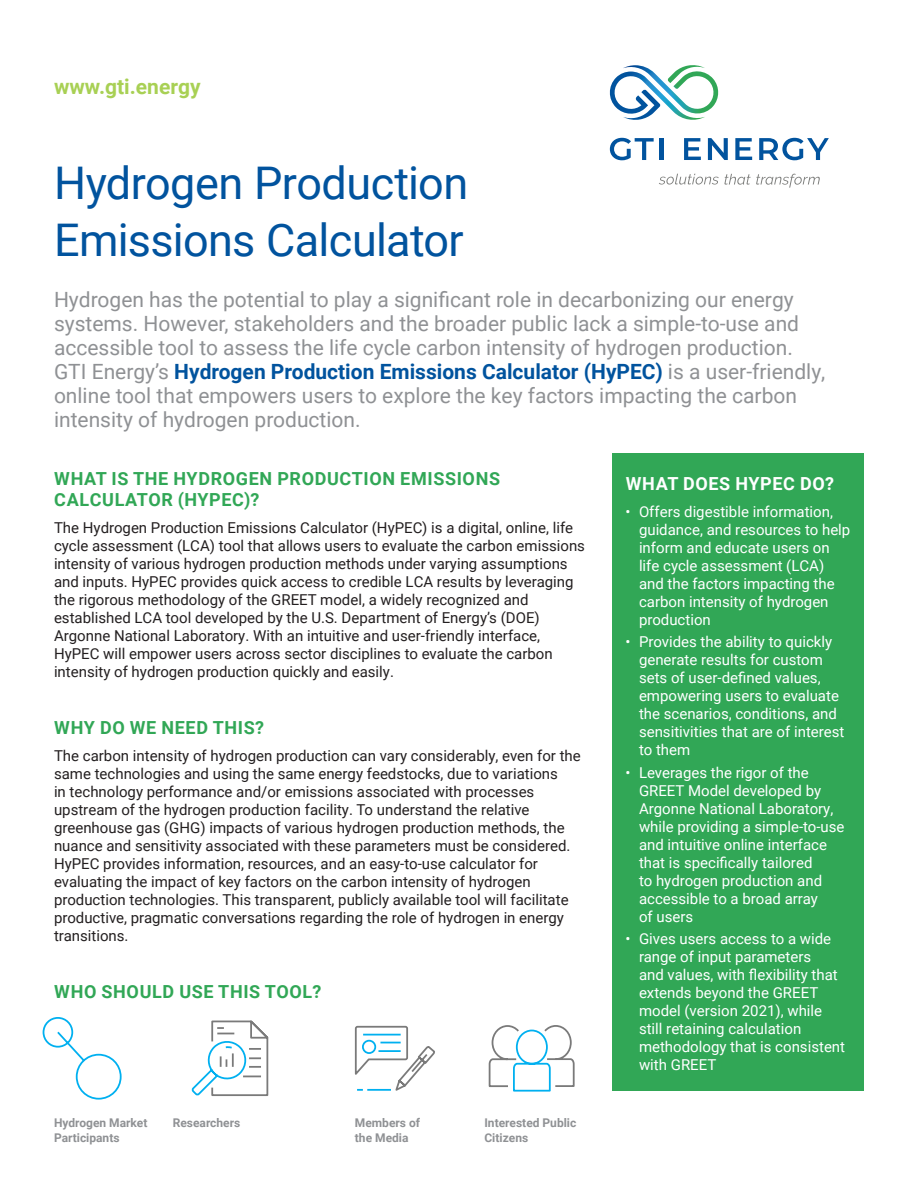
<style>
.page{position:relative;width:918px;height:1188px;background:#fff}
.page>*{position:absolute;margin:0;border:0;box-sizing:border-box;transform-origin:0 0}
.t1{font:45px/57px "Roboto";letter-spacing:-.015em;color:#01539e}
.Intro{font:21px/24px "Roboto";color:#8f9194}
.t2{font:700 21px "Roboto";color:#a8d054}
.sub1{font:700 18px/21px "Roboto";letter-spacing:.035em;color:#31a756}
.sub1-2{font:700 18px "Roboto";letter-spacing:.035em;color:#fff}
.body{font:15px/18px "Roboto";color:#231f20}
.t3{font:15px/18px "Roboto";color:#fff}
.body-2{font:700 12px/15px "Roboto";color:#8f9194}
.s1{font-weight:700;color:#01539e}
</style>
<div class="page">
<svg style="left:609px;top:65px;width:110px;height:55px"></svg>
<svg style="left:610px;top:138px;width:44px;height:22px"></svg>
<hr style="left:659px;top:138px;width:4px;height:22px;background:#01539e">
<svg style="left:684px;top:138px;width:17px;height:22px"></svg>
<svg style="left:708px;top:138px;width:20px;height:22px"></svg>
<svg style="left:735px;top:138px;width:17px;height:22px"></svg>
<svg style="left:759px;top:138px;width:70px;height:22px"></svg>
<svg style="left:659px;top:174px;width:161px;height:14px"></svg>
<div style="left:612px;top:453px;width:252px;height:637px;background:#31a756"></div>
<svg style="left:42px;top:1017px;width:80px;height:83px"></svg>
<svg style="left:191px;top:1020px;width:78px;height:76px"></svg>
<svg style="left:488px;top:1025px;width:87px;height:67px"></svg>
<svg style="left:354px;top:1025px;width:81px;height:66px"></svg>
<p class="t2" style="left:54px;top:72px;width:148px">www.gti.energy</p>
<p class="t1" style="left:54px;top:152px;width:416px">Hydrogen Production<br>Emissions Calculator</p>
<p class="Intro" style="left:54px;top:287px;width:773px">Hydrogen has the potential to play a significant role in decarbonizing our energy systems. However, stakeholders and the broader public lack a simple-to-use and accessible tool to assess the life cycle carbon intensity of hydrogen production.<br>GTI Energy’s <span class="s1">Hydrogen Production Emissions Calculator (HyPEC)</span> is a user-friendly, online tool that empowers users to explore the key factors impacting the carbon intensity of hydrogen production.</p>
<p class="sub1" style="left:54px;top:468px;width:447px">WHAT IS THE HYDROGEN PRODUCTION EMISSIONS<br>CALCULATOR (HYPEC)?</p>
<p class="body" style="left:54px;top:518px;width:533px">The Hydrogen Production Emissions Calculator (HyPEC) is a digital, online, life cycle assessment (LCA) tool that allows users to evaluate the carbon emissions intensity of various hydrogen production methods under varying assumptions and inputs. HyPEC provides quick access to credible LCA results by leveraging the rigorous methodology of the GREET model, a widely recognized and established LCA tool developed by the U.S. Department of Energy’s (DOE)<br>Argonne National Laboratory. With an intuitive and user-friendly interface, HyPEC will empower users across sector disciplines to evaluate the carbon intensity of hydrogen production quickly and easily.</p>
<p class="sub1" style="left:54px;top:717px;width:211px">WHY DO WE NEED THIS?</p>
<p class="body" style="left:54px;top:746px;width:528px">The carbon intensity of hydrogen production can vary considerably, even for the same technologies and using the same energy feedstocks, due to variations<br>in technology performance and/or emissions associated with processes upstream of the hydrogen production facility. To understand the relative greenhouse gas (GHG) impacts of various hydrogen production methods, the nuance and sensitivity associated with these parameters must be considered.<br>HyPEC provides information, resources, and an easy-to-use calculator for evaluating the impact of key factors on the carbon intensity of hydrogen production technologies. This transparent, publicly available tool will facilitate productive, pragmatic conversations regarding the role of hydrogen in energy transitions.</p>
<p class="sub1" style="left:54px;top:981px;width:269px">WHO SHOULD USE THIS TOOL?</p>
<p class="body-2" style="left:54px;top:1115px;width:95px">Hydrogen Market<br>Participants</p>
<p class="body-2" style="left:173px;top:1115px;width:69px">Researchers</p>
<p class="body-2" style="left:355px;top:1115px;width:67px">Members of the Media</p>
<p class="body-2" style="left:484px;top:1115px;width:93px">Interested Public<br>Citizens</p>
<p class="sub1-2" style="left:626px;top:471px;width:210px">WHAT DOES HYPEC DO?</p>
<p class="t3" style="left:639px;top:502px;width:213px;text-indent:-14px">• Offers digestible information, guidance, and resources to help inform and educate users on life cycle assessment (LCA) and the factors impacting the carbon intensity of hydrogen production</p>
<p class="t3" style="left:639px;top:632px;width:207px;text-indent:-14px">• Provides the ability to quickly generate results for custom sets of user-defined values, empowering users to evaluate the scenarios, conditions, and sensitivities that are of interest to them</p>
<p class="t3" style="left:639px;top:763px;width:207px;text-indent:-14px">• Leverages the rigor of the<br>GREET Model developed by<br>Argonne National Laboratory, while providing a simple-to-use and intuitive online interface that is specifically tailored<br>to hydrogen production and accessible to a broad array<br>of users</p>
<p class="t3" style="left:639px;top:929px;width:208px;text-indent:-14px">• Gives users access to a wide range of input parameters<br>and values, with flexibility that extends beyond the GREET model (version 2021), while still retaining calculation methodology that is consistent with GREET</p>
</div>
